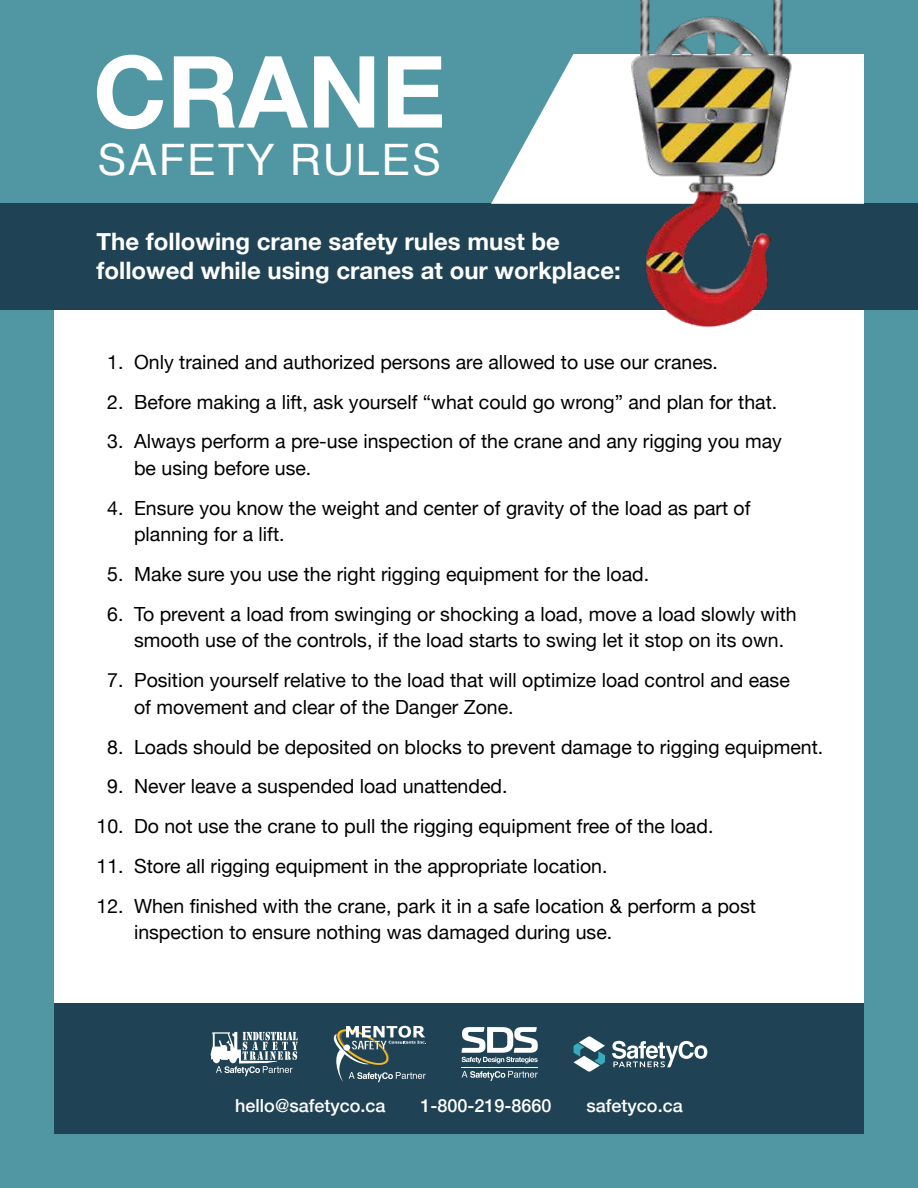
<style>
.page{position:relative;width:918px;height:1188px;background:#5096a3}
.page>*{position:absolute;margin:0;border:0;box-sizing:border-box;transform-origin:0 0}
.t1{font:700 99.75px "Helvetica Neue";color:#fff}
.t2{font:43.35px "Helvetica";letter-spacing:.04em;color:#fff}
.t3{font:700 24px/28.8px "Helvetica Neue";color:#fff}
.t4{font:19.5px/26.4px "Helvetica Neue";color:#000}
.t5{font:500 18px "Helvetica Neue";color:#fff}
</style>
<div class="page">
<div style="left:54px;top:204px;width:810px;height:930px;background:#fff"></div>
<div style="left:0;top:204px;width:918px;height:106px;background:#1f4254"></div>
<svg style="left:491px;top:54px;width:373px;height:150px;fill:#fff"></svg>
<div style="left:54px;top:1003px;width:810px;height:131px;background:#1f4254"></div>
<svg style="left:211px;top:1032px;width:87px;height:44px"></svg>
<svg style="left:334px;top:1026px;width:92px;height:56px"></svg>
<svg style="left:462px;top:1071px;width:76px;height:10px"></svg>
<svg style="left:462px;top:1027px;width:76px;height:36px"></svg>
<hr style="left:462px;top:1067px;width:76px;height:1px;background:#fff">
<svg style="left:574px;top:1036px;width:31px;height:36px"></svg>
<svg style="left:612px;top:1041px;width:95px;height:26px"></svg>
<img style="left:586px;top:0;width:239px;height:328px">
<h1 class="t1" style="left:93px;top:14px;width:354px">CRANE</h1>
<h2 class="t2" style="left:98px;top:126px;width:345px">SAFETY RULES</h2>
<p class="t3" style="left:97px;top:228px;width:526px">The following crane safety rules must be followed while using cranes at our workplace:</p>
<p class="t4" style="left:107px;top:350px;width:612px">1. Only trained and authorized persons are allowed to use our cranes.</p>
<p class="t4" style="left:107px;top:390px;width:671px">2. Before making a lift, ask yourself “what could go wrong” and plan for that.</p>
<p class="t4" style="left:134px;top:429px;width:649px;text-indent:-27px">3. Always perform a pre-use inspection of the crane and any rigging you may be using before use.</p>
<p class="t4" style="left:134px;top:496px;width:618px;text-indent:-27px">4. Ensure you know the weight and center of gravity of the load as part of planning for a lift.</p>
<p class="t4" style="left:107px;top:562px;width:543px">5. Make sure you use the right rigging equipment for the load.</p>
<p class="t4" style="left:134px;top:602px;width:664px;text-indent:-27px">6. To prevent a load from swinging or shocking a load, move a load slowly with smooth use of the controls, if the load starts to swing let it stop on its own.</p>
<p class="t4" style="left:134px;top:668px;width:657px;text-indent:-27px">7. Position yourself relative to the load that will optimize load control and ease of movement and clear of the Danger Zone.</p>
<p class="t4" style="left:107px;top:734px;width:717px">8. Loads should be deposited on blocks to prevent damage to rigging equipment.</p>
<p class="t4" style="left:107px;top:774px;width:402px">9. Never leave a suspended load unattended.</p>
<p class="t4" style="left:97px;top:814px;width:618px">10. Do not use the crane to pull the rigging equipment free of the load.</p>
<p class="t4" style="left:97px;top:854px;width:513px">11. Store all rigging equipment in the appropriate location.</p>
<p class="t4" style="left:134px;top:894px;width:623px;text-indent:-37px">12. When finished with the crane, park it in a safe location &amp; perform a post inspection to ensure nothing was damaged during use.</p>
<p class="t5" style="left:235px;top:1091px;width:152px">hello@safetyco.ca</p>
<p class="t5" style="left:420px;top:1091px;width:133px">1-800-219-8660</p>
<p class="t5" style="left:587px;top:1091px;width:98px">safetyco.ca</p>
</div>
